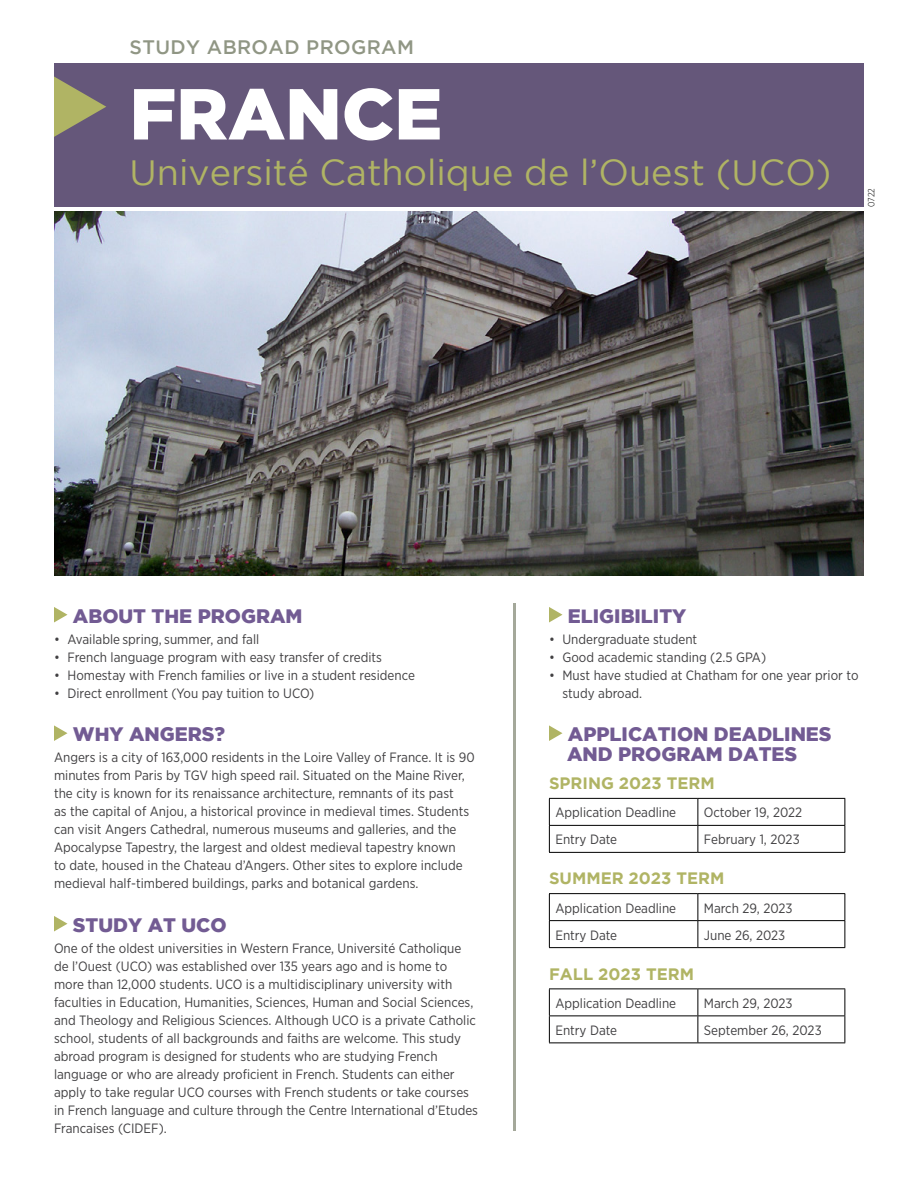
<style>
.page{position:relative;width:918px;height:1188px;background:#fff}
.page>*{position:absolute;margin:0;border:0;box-sizing:border-box;transform-origin:0 0}
.t1{font:900 72px "Gotham";color:#fff}
.t2{font:36px "Gotham";color:#b0b464}
.t3{font:900 19.5px/19.5px "Gotham";color:#725b93}
.t4{font:500 19.5px "Gotham";letter-spacing:.02em;color:#909684}
.t5{font:700 16.5px "Gotham";color:#b0b464}
.t6{font:13.5px/18px "Gotham Narrow";color:#414042}
.t7{font:300 9px "Gotham Narrow";color:#000}
</style>
<div class="page">
<img style="left:54px;top:212px;width:810px;height:364px">
<svg style="left:54px;top:607px;width:14px;height:15px"></svg>
<svg style="left:54px;top:725px;width:14px;height:16px"></svg>
<svg style="left:54px;top:916px;width:14px;height:15px"></svg>
<div style="left:54px;top:63px;width:810px;height:144px;background:#65577a"></div>
<svg style="left:54px;top:77px;width:52px;height:60px"></svg>
<svg style="left:549px;top:607px;width:13px;height:15px"></svg>
<svg style="left:549px;top:725px;width:13px;height:16px"></svg>
<hr style="left:549px;top:798px;width:149px;height:1px;background:#000">
<hr style="left:698px;top:798px;width:147px;height:1px;background:#000">
<hr style="left:549px;top:825px;width:149px;height:1px;background:#000">
<svg style="left:549px;top:799px;width:1px;height:53px"></svg>
<hr style="left:698px;top:825px;width:147px;height:1px;background:#000">
<svg style="left:698px;top:799px;width:1px;height:53px"></svg>
<svg style="left:844px;top:799px;width:1px;height:53px"></svg>
<hr style="left:549px;top:852px;width:149px;height:1px;background:#000">
<hr style="left:698px;top:852px;width:147px;height:1px;background:#000">
<hr style="left:549px;top:893px;width:149px;height:1px;background:#000">
<hr style="left:698px;top:893px;width:147px;height:1px;background:#000">
<hr style="left:549px;top:920px;width:149px;height:1px;background:#000">
<svg style="left:549px;top:894px;width:1px;height:53px"></svg>
<hr style="left:698px;top:920px;width:147px;height:1px;background:#000">
<svg style="left:698px;top:894px;width:1px;height:53px"></svg>
<svg style="left:844px;top:894px;width:1px;height:53px"></svg>
<hr style="left:549px;top:947px;width:149px;height:1px;background:#000">
<hr style="left:698px;top:947px;width:147px;height:1px;background:#000">
<hr style="left:549px;top:988px;width:149px;height:1px;background:#000">
<hr style="left:698px;top:988px;width:147px;height:1px;background:#000">
<hr style="left:549px;top:1016px;width:149px;height:1px;background:#000">
<svg style="left:549px;top:989px;width:1px;height:53px"></svg>
<hr style="left:698px;top:1016px;width:147px;height:1px;background:#000">
<svg style="left:698px;top:989px;width:1px;height:53px"></svg>
<svg style="left:844px;top:989px;width:1px;height:53px"></svg>
<hr style="left:549px;top:1042px;width:149px;height:1px;background:#000">
<hr style="left:698px;top:1042px;width:147px;height:1px;background:#000">
<hr style="left:513px;top:603px;width:3px;height:528px;background:#a4a89a">
<h3 class="t4" style="left:130px;top:37px;width:286px">STUDY ABROAD PROGRAM</h3>
<h1 class="t1" style="left:130px;top:72px;width:314px">FRANCE</h1>
<h2 class="t2" style="left:130px;top:153px;width:703px">Université Catholique de l’Ouest (UCO)</h2>
<p class="t7" style="left:866px;top:207px;width:20px;rotate:-90deg">0722</p>
<h3 class="t3" style="left:73px;top:605px;width:231px">ABOUT THE PROGRAM</h3>
<p class="t6" style="left:54px;top:629px;width:207px">• Available spring, summer, and fall</p>
<p class="t6" style="left:54px;top:647px;width:330px">• French language program with easy transfer of credits</p>
<p class="t6" style="left:54px;top:665px;width:362px">• Homestay with French families or live in a student residence</p>
<p class="t6" style="left:54px;top:683px;width:262px">• Direct enrollment (You pay tuition to UCO)</p>
<h3 class="t3" style="left:73px;top:724px;width:154px">WHY ANGERS?</h3>
<p class="t6" style="left:54px;top:748px;width:422px">Angers is a city of 163,000 residents in the Loire Valley of France. It is 90 minutes from Paris by TGV high speed rail. Situated on the Maine River, the city is known for its renaissance architecture, remnants of its past<br>as the capital of Anjou, a historical province in medieval times. Students can visit Angers Cathedral, numerous museums and galleries, and the Apocalypse Tapestry, the largest and oldest medieval tapestry known<br>to date, housed in the Chateau d’Angers. Other sites to explore include medieval half-timbered buildings, parks and botanical gardens.</p>
<h3 class="t3" style="left:73px;top:914px;width:155px">STUDY AT UCO</h3>
<p class="t6" style="left:54px;top:938px;width:426px">One of the oldest universities in Western France, Université Catholique de l’Ouest (UCO) was established over 135 years ago and is home to more than 12,000 students. UCO is a multidisciplinary university with faculties in Education, Humanities, Sciences, Human and Social Sciences, and Theology and Religious Sciences. Although UCO is a private Catholic school, students of all backgrounds and faiths are welcome. This study abroad program is designed for students who are studying French language or who are already proficient in French. Students can either apply to take regular UCO courses with French students or take courses in French language and culture through the Centre International d’Etudes Francaises (CIDEF).</p>
<h3 class="t3" style="left:568px;top:605px;width:120px">ELIGIBILITY</h3>
<p class="t6" style="left:549px;top:629px;width:150px">• Undergraduate student</p>
<p class="t6" style="left:549px;top:647px;width:219px">• Good academic standing (2.5 GPA)</p>
<p class="t6" style="left:562px;top:665px;width:297px;text-indent:-14px">• Must have studied at Chatham for one year prior to study abroad.</p>
<h3 class="t3" style="left:567px;top:724px;width:266px">APPLICATION DEADLINES<br>AND PROGRAM DATES</h3>
<p class="t5" style="left:549px;top:774px;width:167px">SPRING 2023 TERM</p>
<p class="t6" style="left:555px;top:803px;width:122px">Application Deadline</p>
<p class="t6" style="left:704px;top:803px;width:100px">October 19, 2022</p>
<p class="t6" style="left:555px;top:830px;width:63px">Entry Date</p>
<p class="t6" style="left:704px;top:830px;width:97px">February 1, 2023</p>
<p class="t5" style="left:549px;top:869px;width:177px">SUMMER 2023 TERM</p>
<p class="t6" style="left:555px;top:899px;width:122px">Application Deadline</p>
<p class="t6" style="left:704px;top:899px;width:90px">March 29, 2023</p>
<p class="t6" style="left:555px;top:926px;width:63px">Entry Date</p>
<p class="t6" style="left:704px;top:926px;width:83px">June 26, 2023</p>
<p class="t5" style="left:549px;top:964px;width:147px">FALL 2023 TERM</p>
<p class="t6" style="left:555px;top:994px;width:122px">Application Deadline</p>
<p class="t6" style="left:704px;top:994px;width:90px">March 29, 2023</p>
<p class="t6" style="left:555px;top:1021px;width:63px">Entry Date</p>
<p class="t6" style="left:704px;top:1021px;width:119px">September 26, 2023</p>
</div>
